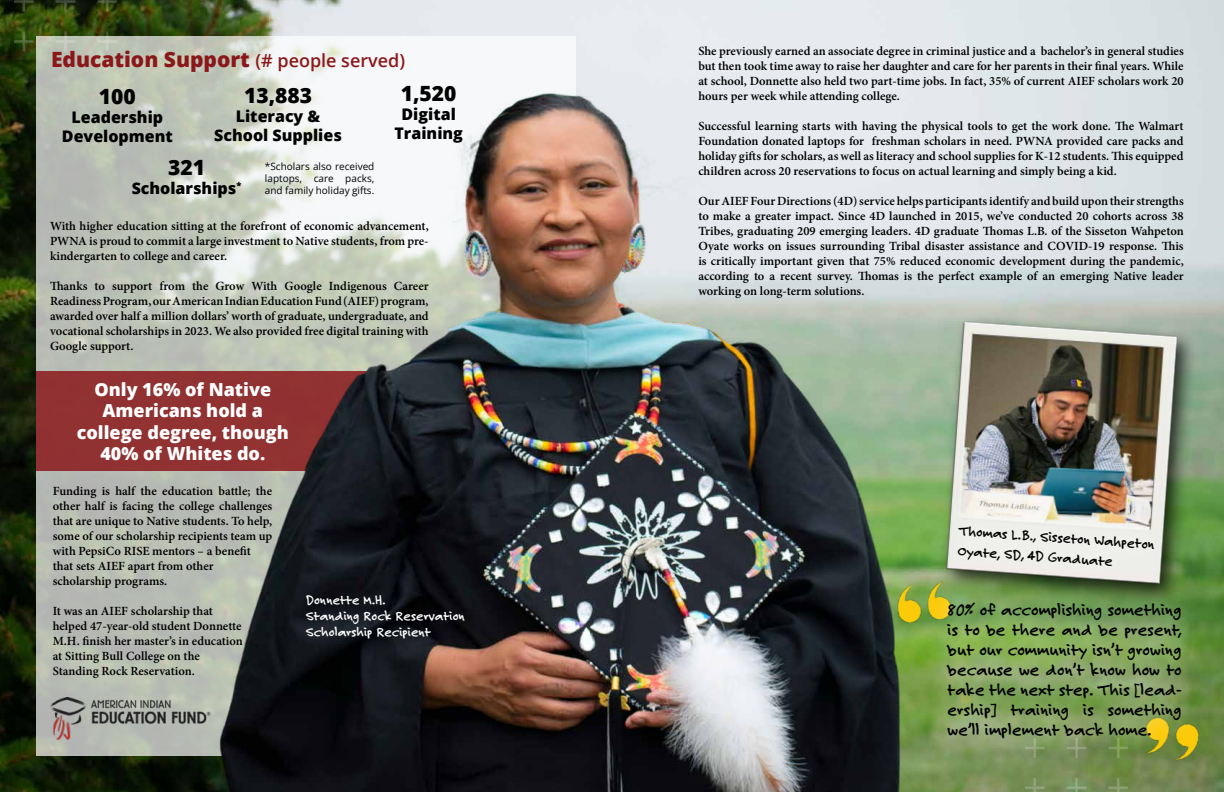
<style>
.page{position:relative;width:1224px;height:792px;background:#fff}
.page>*{position:absolute;margin:0;border:0;box-sizing:border-box;transform-origin:0 0}
.t1{font:800 21px/33.9px "Open Sans";color:#8a181b}
.t2{font:800 21px "Open Sans";color:#000}
.t3{font:700 18px/20px "Felt Tip Roman";color:#000;text-align:justify}
.t4{font:800 18px/21.6px "Open Sans";color:#fff;text-align:center}
.t5{font:800 16px/19.2px "Open Sans";color:#000;text-align:center}
.t6{font:700 15px/20px "Felt Tip Roman";color:#000}
.t7{font:700 14px/16px "Felt Tip Roman";color:#fff}
.t8{font:600 12.5px/15px "Minion Pro";color:#000;text-align:justify}
.t9{font:10px/12px "Open Sans";color:#000;text-align:justify}
.s1{font-weight:600;font-size:18px}
.s2{color:#000}
</style>
<div class="page">
<img style="left:0;top:0;width:1224px;height:792px">
<img style="left:14px;top:0;width:110px;height:58px">
<img style="left:1025px;top:757px;width:110px;height:35px">
<svg style="left:36px;top:36px;width:180px;height:720px;background:#babfb5"></svg>
<div style="left:36px;top:372px;width:379px;height:99px;background:#913132"></div>
<img style="left:50px;top:698px;width:164px;height:41px">
<img style="left:216px;top:23px;width:689px;height:769px">
<img style="left:1135px;top:703px;width:69px;height:70px">
<img style="left:892px;top:570px;width:44px;height:65px">
<svg style="left:928px;top:584px;width:273px;height:173px;background:#86a45b"></svg>
<div style="left:939px;top:314px;width:260px;height:292px;background:#000;opacity:.75"></div>
<img style="left:936px;top:313px;width:251px;height:281px">
<svg style="left:938px;top:505px;width:236px;height:86px;background:#bfc6b4"></svg>
<h1 class="t1" style="left:401px;top:41px;width:57px;text-indent:-350px">Education Support <span class="s1">(# people served)<br></span><span class="s2">1,520</span></h1>
<p class="t5" style="left:394px;top:104px;width:70px">Digital<br>Training</p>
<h1 class="t2" style="left:244px;top:79px;width:70px">13,883</h1>
<p class="t5" style="left:214px;top:106px;width:129px">Literacy &amp;<br>School Supplies</p>
<h1 class="t2" style="left:99px;top:80px;width:38px">100</h1>
<p class="t5" style="left:62px;top:107px;width:112px">Leadership<br>Development</p>
<h1 class="t2" style="left:168px;top:151px;width:38px">321</h1>
<p class="t5" style="left:132px;top:178px;width:111px">Scholarships<sup>*</sup></p>
<p class="t9" style="left:265px;top:160px;width:111px">*Scholars also received laptops, care packs, and family holiday gifts.</p>
<p class="t8" style="left:50px;top:219px;width:380px">With higher education sitting at the forefront of economic advancement, PWNA is proud to commit a large investment to Native students, from pre&shy;kindergarten to college and career.</p>
<p class="t8" style="left:50px;top:279px;width:380px">Thanks to support from the Grow With Google Indigenous Career Readiness Program, our American Indian Education Fund (AIEF) program, awarded over half a million dollars’ worth of graduate, undergraduate, and vocational scholarships in 2023. We also provided free digital training with Google support.</p>
<h2 class="t4" style="left:77px;top:377px;width:214px">Only 16% of Native<br>Americans hold a college degree, though<br>40% of Whites do.</h2>
<p class="t8" style="left:53px;top:483px;width:221px;text-align:left">Funding is half the education battle; the other half is facing the college challenges that are unique to Native students. To help, some of our scholarship recipients team up with PepsiCo RISE mentors – a benefit that sets AIEF apart from other scholarship programs.</p>
<p class="t8" style="left:53px;top:603px;width:192px;text-align:left">It was an AIEF scholarship that helped 47-year-old student Donnette<br>M.H. finish her master’s in education at Sitting Bull College on the<br>Standing Rock Reservation.</p>
<p class="t7" style="left:306px;top:592px;width:160px">Donnette M.H.<br>Standing Rock Reservation<br>Scholarship Recipient</p>
<p class="t8" style="left:698px;top:44px;width:487px">She previously earned an associate degree in criminal justice and a bachelor’s in general studies but then took time away to raise her daughter and care for her parents in their final years. While at school, Donnette also held two part-time jobs. In fact, 35% of current AIEF scholars work 20 hours per week while attending college.</p>
<p class="t8" style="left:698px;top:119px;width:487px">Successful learning starts with having the physical tools to get the work done. The Walmart Foundation donated laptops for freshman scholars in need. PWNA provided care packs and holiday gifts for scholars, as well as literacy and school supplies for K-12 students. This equipped children across 20 reservations to focus on actual learning and simply being a kid.</p>
<p class="t8" style="left:698px;top:194px;width:487px">Our AIEF Four Directions (4D) service helps participants identify and build upon their strengths to make a greater impact. Since 4D launched in 2015, we’ve conducted 20 cohorts across 38<br>Tribes, graduating 209 emerging leaders. 4D graduate Thomas L.B. of the Sisseton Wahpeton Oyate works on issues surrounding Tribal disaster assistance and COVID-19 response. This is critically important given that 75% reduced economic development during the pandemic, according to a recent survey. Thomas is the perfect example of an emerging Native leader working on long-term solutions.</p>
<p class="t6" style="left:960px;top:520px;width:198px;rotate:4deg">Thomas L.B., Sisseton Wahpeton<br>Oyate, SD, 4D Graduate</p>
<h2 class="t3" style="left:948px;top:600px;width:236px">80% of accomplishing something is to be there and be present, but our community isn’t growing because we don’t know how to take the next step. This [lead&shy;ership] training is something we’ll implement back home.</h2>
</div>
